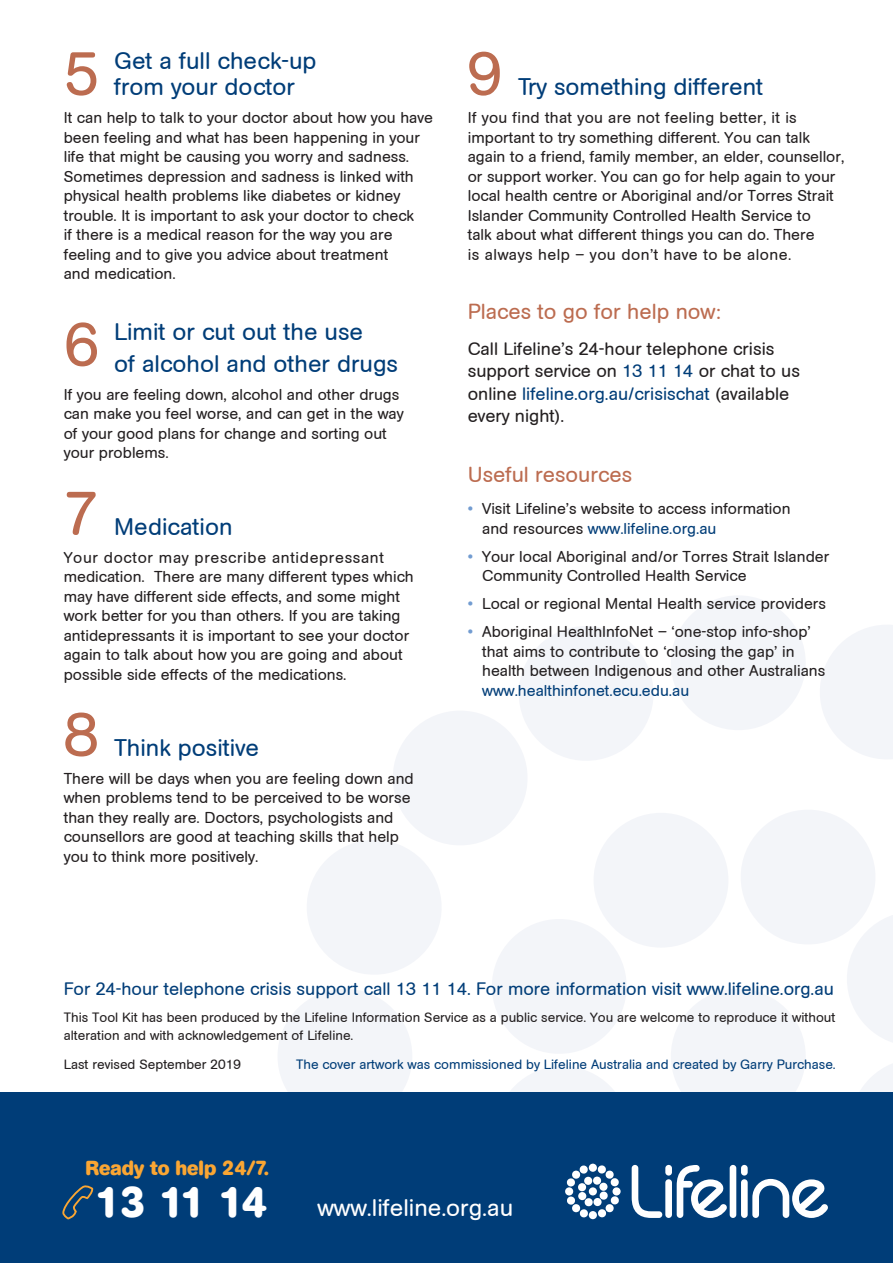
<style>
.page{position:relative;width:893px;height:1263px;background:#fff}
.page>*{position:absolute;margin:0;border:0;box-sizing:border-box;transform-origin:0 0}
.t1{font:61.5px "AG Rounded";color:#bc6c50}
.t2{font:700 42.75px "AG Book Rounded";color:#fff}
.t3{font:24px/25.5px "AG Rounded";color:#003d78}
.t4{font:24px "AG Rounded";color:#fff}
.t5{font:21.75px "AG Rounded";color:#bc6c50}
.t6{font:700 20.25px "AG Book Rounded";color:#faa633}
.t7{font:18px/22.5px "AG Rounded";color:#231f20}
.t8{font:18px "AG Rounded";color:#003d78}
.t9{font:15.75px/19.5px "AG Rounded";color:#231f20}
.t10{font:15.75px "AG Rounded";color:#003d78}
.t11{font:13.5px/18px "AG Rounded";color:#231f20}
.t12{font:13.5px "AG Rounded";color:#003d78}
.s1{color:#003d78}
.s2{color:#729cd1}
</style>
<div class="page">
<div style="left:671px;top:989px;width:135px;height:134px;background:#f3f5f9;border-radius:50%"></div>
<div style="left:277px;top:989px;width:135px;height:134px;background:#f3f5f9;border-radius:50%"></div>
<div style="left:671px;top:595px;width:135px;height:135px;background:#f3f5f9;border-radius:50%"></div>
<svg style="left:820px;top:625px;width:73px;height:134px"></svg>
<div style="left:594px;top:813px;width:134px;height:135px;background:#f3f5f9;border-radius:50%"></div>
<div style="left:495px;top:1066px;width:135px;height:135px;background:#f3f5f9;border-radius:50%"></div>
<svg style="left:741px;top:810px;width:152px;height:232px"></svg>
<svg style="left:307px;top:626px;width:346px;height:427px"></svg>
<div style="left:0;top:1093px;width:893px;height:170px;background:#003d78"></div>
<div style="left:741px;top:1179px;width:7px;height:39px;background:#fff;border-radius:3px"></div>
<div style="left:741px;top:1165px;width:7px;height:10px;background:#fff;border-radius:3px"></div>
<svg style="left:566px;top:1163px;width:176px;height:57px"></svg>
<svg style="left:748px;top:1064px;width:145px;height:154px"></svg>
<svg style="left:62px;top:1185px;width:32px;height:35px"></svg>
<h1 class="t1" style="left:64px;top:39px;width:36px">5</h1>
<h3 class="t3" style="left:114px;top:49px;width:204px">Get a full check-up from your doctor</h3>
<p class="t9" style="left:64px;top:108px;width:371px">It can help to talk to your doctor about how you have been feeling and what has been happening in your life that might be causing you worry and sadness.<br>Sometimes depression and sadness is linked with physical health problems like diabetes or kidney trouble. It is important to ask your doctor to check<br>if there is a medical reason for the way you are feeling and to give you advice about treatment<br>and medication.</p>
<h1 class="t1" style="left:64px;top:309px;width:36px">6</h1>
<h3 class="t3" style="left:114px;top:316px;width:285px;line-height:31.5px">Limit or cut out the use<br>of alcohol and other drugs</h3>
<p class="t9" style="left:64px;top:385px;width:341px">If you are feeling down, alcohol and other drugs can make you feel worse, and can get in the way of your good plans for change and sorting out your problems.</p>
<h1 class="t1" style="left:64px;top:478px;width:36px">7</h1>
<h3 class="t3" style="left:114px;top:514px;width:120px">Medication</h3>
<p class="t9" style="left:64px;top:547px;width:352px">Your doctor may prescribe antidepressant medication. There are many different types which may have different side effects, and some might work better for you than others. If you are taking antidepressants it is important to see your doctor again to talk about how you are going and about possible side effects of the medications.</p>
<h1 class="t1" style="left:64px;top:700px;width:36px">8</h1>
<h3 class="t3" style="left:114px;top:735px;width:146px">Think positive</h3>
<p class="t9" style="left:64px;top:769px;width:352px">There will be days when you are feeling down and when problems tend to be perceived to be worse than they really are. Doctors, psychologists and counsellors are good at teaching skills that help you to think more positively.</p>
<h1 class="t1" style="left:468px;top:39px;width:36px">9</h1>
<h3 class="t3" style="left:518px;top:74px;width:247px">Try something different</h3>
<p class="t9" style="left:468px;top:108px;width:378px">If you find that you are not feeling better, it is important to try something different. You can talk again to a friend, family member, an elder, counsellor, or support worker. You can go for help again to your local health centre or Aboriginal and/or Torres Strait Islander Community Controlled Health Service to<br>talk about what different things you can do. There<br>is always help – you don’t have to be alone.</p>
<h3 class="t5" style="left:468px;top:299px;width:255px">Places to go for help now:</h3>
<p class="t7" style="left:468px;top:337px;width:334px">Call Lifeline’s 24-hour telephone crisis support service on <span class="s1">13 11 14</span> or chat to us online <span class="s1">lifeline.org.au/crisischat</span> (available every night).</p>
<h3 class="t5" style="left:468px;top:462px;width:166px">Useful resources</h3>
<p class="t9" style="left:482px;top:499px;width:310px;text-indent:-14px"><span class="s2">•</span> Visit Lifeline’s website to access information and resources <span class="s1">www.lifeline.org.au</span></p>
<p class="t9" style="left:482px;top:546px;width:349px;text-indent:-14px"><span class="s2">•</span> Your local Aboriginal and/or Torres Strait Islander<br>Community Controlled Health Service</p>
<p class="t9" style="left:468px;top:594px;width:360px"><span class="s2">•</span> Local or regional Mental Health service providers</p>
<p class="t9" style="left:482px;top:622px;width:345px;text-indent:-14px"><span class="s2">•</span> Aboriginal HealthInfoNet – ‘one-stop info-shop’ that aims to contribute to ‘closing the gap’ in health between Indigenous and other Australians</p>
<p class="t10" style="left:482px;top:681px;width:208px">www.healthinfonet.ecu.edu.au</p>
<p class="t8" style="left:64px;top:979px;width:772px">For 24-hour telephone crisis support call 13 11 14. For more information visit www.lifeline.org.au</p>
<p class="t11" style="left:64px;top:1008px;width:773px">This Tool Kit has been produced by the Lifeline Information Service as a public service. You are welcome to reproduce it without alteration and with acknowledgement of Lifeline.</p>
<p class="t11" style="left:64px;top:1055px;width:179px">Last revised September 2019</p>
<p class="t12" style="left:296px;top:1057px;width:541px">The cover artwork was commissioned by Lifeline Australia and created by Garry Purchase.</p>
<p class="t6" style="left:86px;top:1156px;width:185px">Ready to help 24/7.</p>
<h2 class="t2" style="left:94px;top:1177px;width:175px">13 11 14</h2>
<h3 class="t4" style="left:317px;top:1194px;width:197px">www.lifeline.org.au</h3>
</div>
